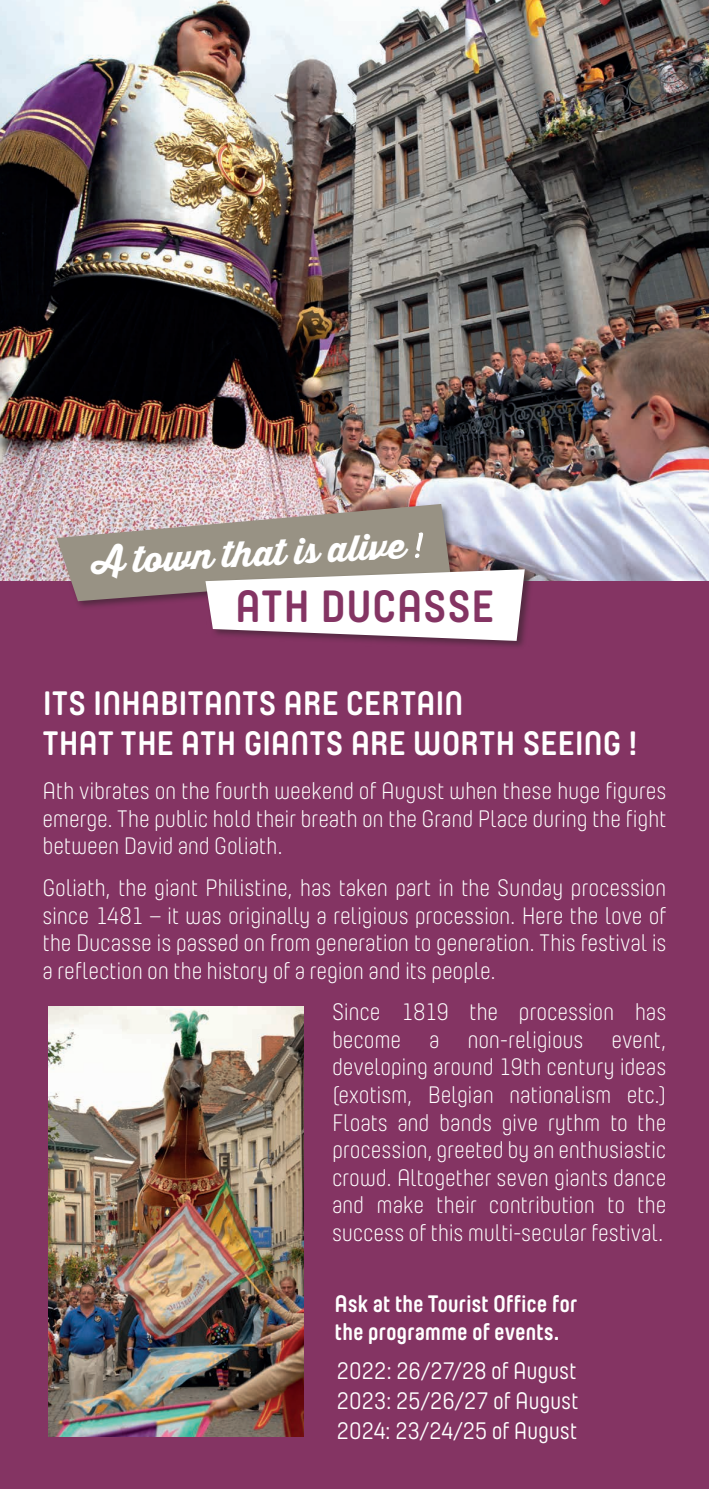
<style>
.page{position:relative;width:709px;height:1489px;background:#fff}
.page>*{position:absolute;margin:0;border:0;box-sizing:border-box;transform-origin:0 0}
.t1{font:700 45px "Yummo";letter-spacing:.01em;color:#843463}
.t2{font:35px "Thirsty Script Extrabold Demo";color:#fff}
.t3{font:700 33.75px/40.5px "Yummo";letter-spacing:-.005em;color:#fff}
.t4{font:300 23.75px/27.5px "Yummo";letter-spacing:-.01em;color:#fff;text-align:justify}
.t5{font:23.75px/30px "Yummo";letter-spacing:-.01em;color:#fff;text-align:justify}
.t6{font:700 23.75px/27.5px "Yummo";letter-spacing:-.01em;color:#fff}
</style>
<div class="page">
<div style="left:0;top:0;width:709px;height:1488px;background:#843463"></div>
<img style="left:0;top:0;width:709px;height:581px">
<img style="left:48px;top:1006px;width:256px;height:430px">
<div style="left:55px;top:502px;width:404px;height:109px;background:#231f20;opacity:.5"></div>
<div style="left:204px;top:567px;width:330px;height:83px;background:#231f20;opacity:.5"></div>
<svg style="left:57px;top:504px;width:468px;height:137px;background:#baaaac"></svg>
<h2 class="t2" style="left:91px;top:535px;width:315px;rotate:-3deg">A town that is alive</h2>
<h1 class="t1" style="left:235px;top:566px;width:260px">ATH DUCASSE</h1>
<h3 class="t3" style="left:43px;top:677px;width:596px">ITS INHABITANTS ARE CERTAIN<br>THAT THE ATH GIANTS ARE WORTH SEEING !</h3>
<p class="t4" style="left:43px;top:777px;width:625px">Ath vibrates on the fourth weekend of August when these huge figures emerge. The public hold their breath on the Grand Place during the fight between David and Goliath.</p>
<p class="t4" style="left:43px;top:873px;width:625px">Goliath, the giant Philistine, has taken part in the Sunday procession since 1481 – it was originally a religious procession. Here the love of the Ducasse is passed on from generation to generation. This festival is a reflection on the history of a region and its people.</p>
<p class="t4" style="left:332px;top:998px;width:336px">Since 1819 the procession has become a non-religious event, developing around 19th century ideas (exotism, Belgian nationalism etc.)<br>Floats and bands give rythm to the procession, greeted by an enthusiastic crowd. Altogether seven giants dance and make their contribution to the success of this multi-secular festival.</p>
<p class="t6" style="left:334px;top:1286px;width:244px">Ask at the Tourist Office for the programme of events.</p>
<p class="t5" style="left:336px;top:1354px;width:243px">2022: 26/27/28 of August 2023: 25/26/27 of August 2024: 23/24/25 of August</p>
</div>
